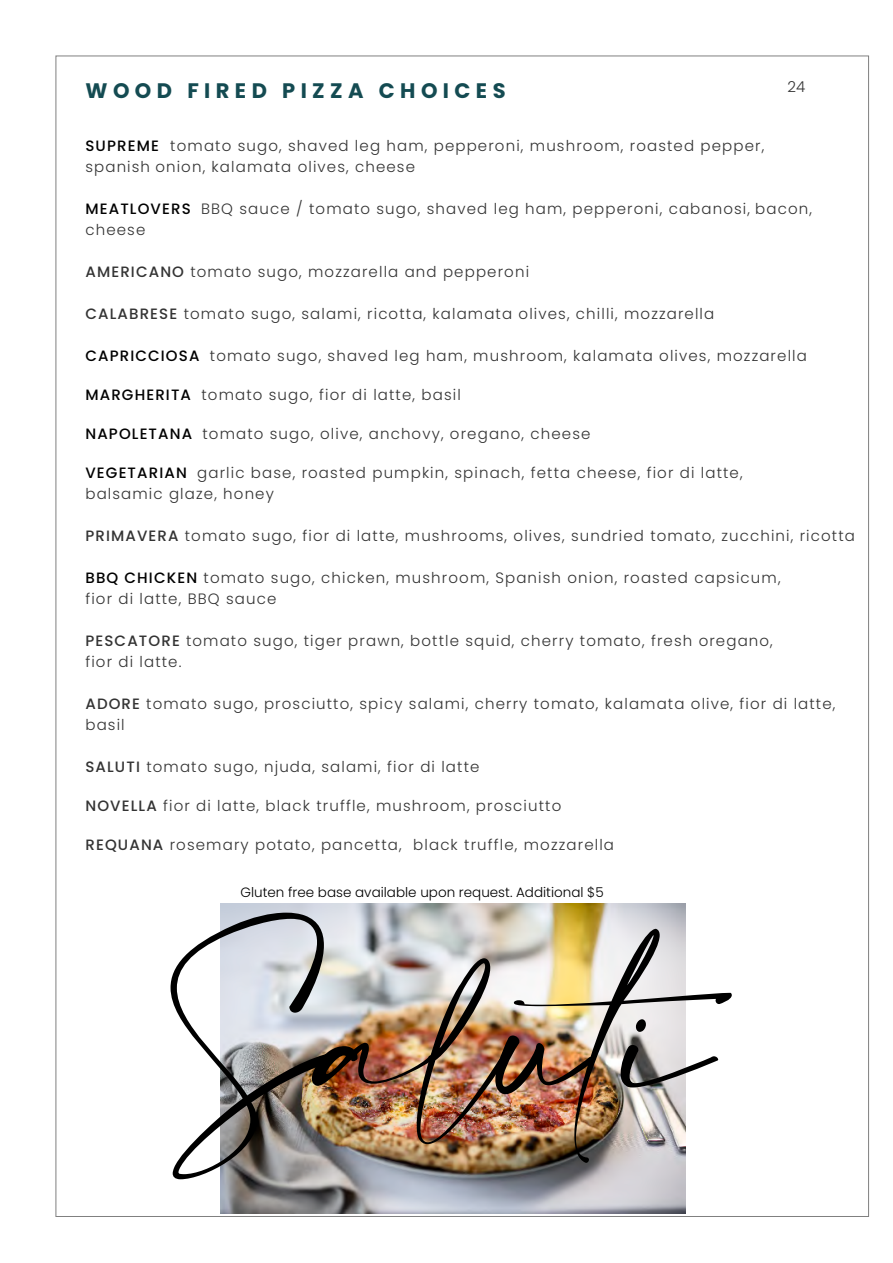
<style>
.page{position:relative;width:893px;height:1263px;background:#fff}
.page>*{position:absolute;margin:0;border:0;box-sizing:border-box;transform-origin:0 0}
.t1{font:135px "Amalfi Coast";color:#000}
.t2{font:700 21px "Poppins";letter-spacing:.255em;color:#144b52}
.t3{font:300 15px/21px "Poppins";letter-spacing:.075em;color:#333}
.t4{font:300 13.5px "Poppins";color:#000}
.s1{font-weight:500;color:#000}
.s2{font-weight:500}
</style>
<div class="page">
<img style="left:221px;top:904px;width:464px;height:309px">
<p class="t2" style="left:86px;top:78px;width:422px">WOOD FIRED PIZZA CHOICES</p>
<p class="t3" style="left:788px;top:76px;width:19px">24</p>
<p class="t3" style="left:85px;top:135px;width:680px"><span class="s1">SUPREME</span> tomato sugo, shaved leg ham, pepperoni, mushroom, roasted pepper, spanish onion, kalamata olives, cheese</p>
<p class="t3" style="left:85px;top:198px;width:728px"><span class="s1">MEATLOVERS</span> BBQ sauce / tomato sugo, shaved leg ham, pepperoni, cabanosi, bacon, cheese</p>
<p class="t3" style="left:85px;top:261px;width:445px"><span class="s2">AMERICANO</span> tomato sugo, mozzarella and pepperoni</p>
<p class="t3" style="left:85px;top:303px;width:630px"><span class="s2">CALABRESE</span> tomato sugo, salami, ricotta, kalamata olives, chilli, mozzarella</p>
<p class="t3" style="left:85px;top:345px;width:723px"><span class="s1">CAPRICCIOSA</span> tomato sugo, shaved leg ham, mushroom, kalamata olives, mozzarella</p>
<p class="t3" style="left:85px;top:384px;width:377px"><span class="s1">MARGHERITA</span> tomato sugo, fior di latte, basil</p>
<p class="t3" style="left:85px;top:423px;width:507px"><span class="s1">NAPOLETANA</span> tomato sugo, olive, anchovy, oregano, cheese</p>
<p class="t3" style="left:85px;top:462px;width:659px"><span class="s1">VEGETARIAN</span> garlic base, roasted pumpkin, spinach, fetta cheese, fior di latte, balsamic glaze, honey</p>
<p class="t3" style="left:85px;top:525px;width:771px"><span class="s2">PRIMAVERA</span> tomato sugo, fior di latte, mushrooms, olives, sundried tomato, zucchini, ricotta</p>
<p class="t3" style="left:85px;top:567px;width:697px"><span class="s1">BBQ CHICKEN</span> tomato sugo, chicken, mushroom, Spanish onion, roasted capsicum, fior di latte, BBQ sauce</p>
<p class="t3" style="left:85px;top:630px;width:689px"><span class="s2">PESCATORE</span> tomato sugo, tiger prawn, bottle squid, cherry tomato, fresh oregano, fior di latte.</p>
<p class="t3" style="left:85px;top:693px;width:752px"><span class="s2">ADORE</span> tomato sugo, prosciutto, spicy salami, cherry tomato, kalamata olive, fior di latte, basil</p>
<p class="t3" style="left:85px;top:756px;width:396px"><span class="s2">SALUTI</span> tomato sugo, njuda, salami, fior di latte</p>
<p class="t3" style="left:85px;top:795px;width:477px"><span class="s2">NOVELLA</span> fior di latte, black truffle, mushroom, prosciutto</p>
<p class="t3" style="left:85px;top:834px;width:530px"><span class="s2">REQUANA</span> rosemary potato, pancetta, black truffle, mozzarella</p>
<p class="t4" style="left:241px;top:885px;width:365px">Gluten free base available upon request. Additional $5</p>
<h1 class="t1" style="left:168px;top:967px;width:642px">Saluti</h1>
</div>
